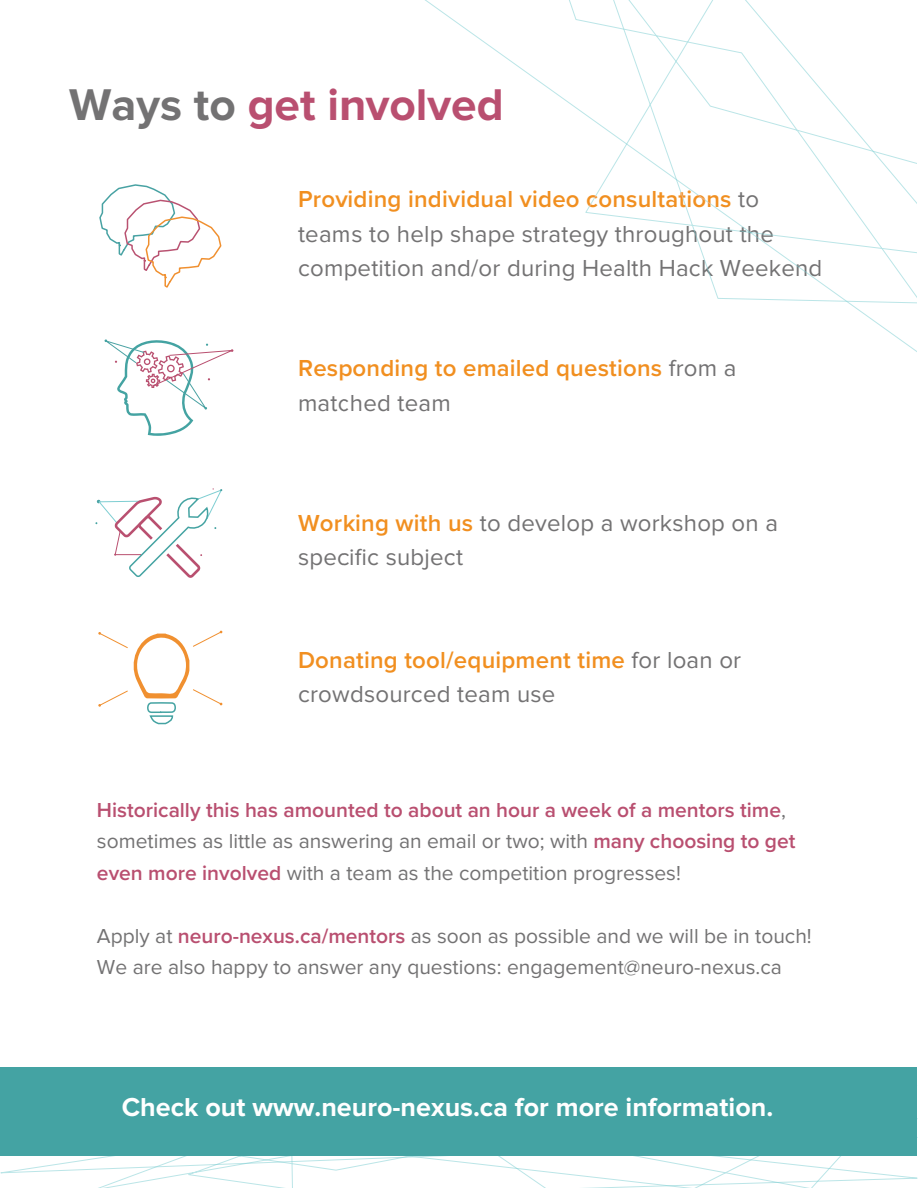
<style>
.page{position:relative;width:918px;height:1188px;background:#fff}
.page>*{position:absolute;margin:0;border:0;box-sizing:border-box;transform-origin:0 0}
.t1{font:700 46.05px "Proxima Nova";color:#b94f70}
.t2{font:700 26.85px "Proxima Nova";color:#fff}
.t3{font:24px/34.5px "Proxima Nova";letter-spacing:.01em;color:#737273}
.t4{font:600 24px/34.5px "Proxima Nova";letter-spacing:.01em;color:#f18f20}
.t5{font:600 21px/31.5px "Proxima Nova";color:#b94f70}
.t6{font:21px/31.5px "Proxima Nova";color:#737273}
.t7{font:19.5px "Proxima Nova";color:#fff}
.s1{color:#737273}
.s2{font-weight:600;color:#f18f20}
.s3{font-weight:400;color:#737273}
.s4{font-weight:600;color:#b94f70}
</style>
<div class="page">
<svg style="left:98px;top:1173px;width:195px;height:15px"></svg>
<svg style="left:1px;top:1156px;width:452px;height:17px"></svg>
<svg style="left:453px;top:1118px;width:465px;height:70px"></svg>
<div style="left:0;top:1067px;width:917px;height:89px;background:#44a3a3"></div>
<svg style="left:104px;top:339px;width:130px;height:97px"></svg>
<svg style="left:95px;top:488px;width:127px;height:90px"></svg>
<svg style="left:99px;top:184px;width:123px;height:104px"></svg>
<svg style="left:98px;top:631px;width:124px;height:94px"></svg>
<svg style="left:425px;top:0;width:492px;height:352px"></svg>
<h1 class="t1" style="left:69px;top:78px;width:436px"><span class="s1">Ways to</span> get involved</h1>
<p class="t3" style="left:298px;top:182px;width:526px"><span class="s2">Providing individual video consultations</span> to teams to help shape strategy throughout the competition and/or during Health Hack Weekend</p>
<p class="t4" style="left:298px;top:350px;width:440px">Responding to emailed questions <span class="s3">from a matched team</span></p>
<p class="t3" style="left:298px;top:506px;width:482px"><span class="s2">Working with us</span> to develop a workshop on a specific subject</p>
<p class="t3" style="left:298px;top:643px;width:445px"><span class="s2">Donating tool/equipment time</span> for loan or crowdsourced team use</p>
<p class="t5" style="left:97px;top:793px;width:700px">Historically this has amounted to about an hour a week of a mentors time<span class="s3">, sometimes as little as answering an email or two; with</span> many choosing to get even more involved <span class="s3">with a team as the competition progresses!</span></p>
<p class="t6" style="left:97px;top:920px;width:716px">Apply at <span class="s4">neuro-nexus.ca/mentors</span> as soon as possible and we will be in touch!<br>We are also happy to answer any questions: engagement@neuro-nexus.ca</p>
<p class="t2" style="left:122px;top:1092px;width:653px">Check out www.neuro-nexus.ca for more information.</p>
<p class="t7" style="left:568px;top:1105px;width:230px">FOR MORE INFORMATION</p>
</div>
